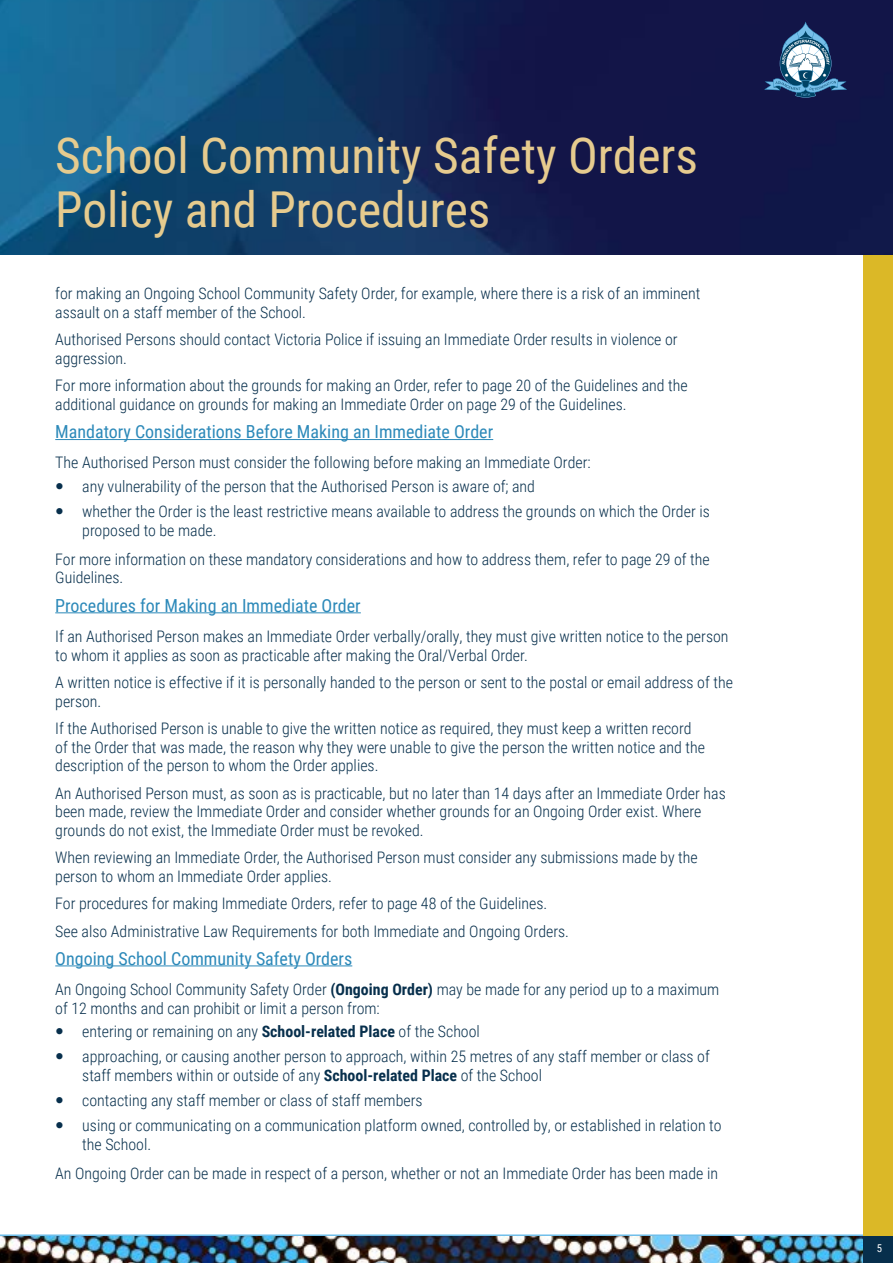
<style>
.page{position:relative;width:893px;height:1263px;background:#fff}
.page>*{position:absolute;margin:0;border:0;box-sizing:border-box;transform-origin:0 0}
.t1{font:49.5px/54px "Roboto Condensed";color:#e6cb8e}
.t2{font:18px "Roboto Condensed";color:#2c89b9}
.t3{font:300 15.9px/18.8px "Roboto Condensed";color:#072f4c}
.t4{font:10.8px "Roboto Condensed";color:#fff}
.s1{font-weight:700}
</style>
<div class="page">
<img style="left:0;top:0;width:893px;height:254px">
<svg style="left:764px;top:22px;width:83px;height:76px;background:#425b82"></svg>
<img style="left:0;top:1234px;width:893px;height:29px">
<div style="left:863px;top:1236px;width:30px;height:27px;background:#072f4c"></div>
<hr style="left:55px;top:439px;width:438px;height:1px;background:#2c89b9">
<hr style="left:55px;top:612px;width:306px;height:1px;background:#2c89b9">
<hr style="left:55px;top:965px;width:297px;height:1px;background:#2c89b9">
<div style="left:863px;top:255px;width:30px;height:980px;background:#dbb827"></div>
<h1 class="t1" style="left:55px;top:126px;width:644px">School Community Safety Orders<br>Policy and Procedures</h1>
<p class="t3" style="left:55px;top:284px;width:647px">for making an Ongoing School Community Safety Order, for example, where there is a risk of an imminent assault on a staff member of the School.</p>
<p class="t3" style="left:55px;top:330px;width:624px">Authorised Persons should contact Victoria Police if issuing an Immediate Order results in violence or aggression.</p>
<p class="t3" style="left:55px;top:376px;width:634px">For more information about the grounds for making an Order, refer to page 20 of the Guidelines and the additional guidance on grounds for making an Immediate Order on page 29 of the Guidelines.</p>
<p class="t2" style="left:55px;top:419px;width:439px">Mandatory Considerations Before Making an Immediate Order</p>
<p class="t3" style="left:82px;top:450px;width:510px;line-height:23.7px;text-indent:-27px">The Authorised Person must consider the following before making an Immediate Order: any vulnerability of the person that the Authorised Person is aware of; and</p>
<p class="t3" style="left:82px;top:502px;width:629px">whether the Order is the least restrictive means available to address the grounds on which the Order is proposed to be made.</p>
<p class="t3" style="left:55px;top:549px;width:656px">For more information on these mandatory considerations and how to address them, refer to page 29 of the<br>Guidelines.</p>
<p class="t2" style="left:55px;top:592px;width:307px">Procedures for Making an Immediate Order</p>
<p class="t3" style="left:55px;top:626px;width:675px">If an Authorised Person makes an Immediate Order verbally/orally, they must give written notice to the person to whom it applies as soon as practicable after making the Oral/Verbal Order.</p>
<p class="t3" style="left:55px;top:672px;width:679px">A written notice is effective if it is personally handed to the person or sent to the postal or email address of the person.</p>
<p class="t3" style="left:55px;top:718px;width:651px">If the Authorised Person is unable to give the written notice as required, they must keep a written record of the Order that was made, the reason why they were unable to give the person the written notice and the description of the person to whom the Order applies.</p>
<p class="t3" style="left:55px;top:783px;width:672px">An Authorised Person must, as soon as is practicable, but no later than 14 days after an Immediate Order has been made, review the Immediate Order and consider whether grounds for an Ongoing Order exist. Where grounds do not exist, the Immediate Order must be revoked.</p>
<p class="t3" style="left:55px;top:848px;width:644px">When reviewing an Immediate Order, the Authorised Person must consider any submissions made by the person to whom an Immediate Order applies.</p>
<p class="t3" style="left:55px;top:889px;width:515px;line-height:27.3px">For procedures for making Immediate Orders, refer to page 48 of the Guidelines.<br>See also Administrative Law Requirements for both Immediate and Ongoing Orders.</p>
<p class="t2" style="left:55px;top:945px;width:299px">Ongoing School Community Safety Orders</p>
<p class="t3" style="left:55px;top:979px;width:666px">An Ongoing School Community Safety Order <span class="s1">(Ongoing Order)</span> may be made for any period up to a maximum of 12 months and can prohibit or limit a person from:</p>
<p class="t3" style="left:82px;top:1018px;width:629px;line-height:25px">entering or remaining on any <span class="s1">School-related Place</span> of the School<br>approaching, or causing another person to approach, within 25 metres of any staff member or class of</p>
<p class="t3" style="left:82px;top:1062px;width:641px;line-height:25px">staff members within or outside of any <span class="s1">School-related Place</span> of the School<br>contacting any staff member or class of staff members<br>using or communicating on a communication platform owned, controlled by, or established in relation to</p>
<p class="t3" style="left:55px;top:1129px;width:664px;line-height:28.8px;text-indent:27px">the School.<br>An Ongoing Order can be made in respect of a person, whether or not an Immediate Order has been made in</p>
<p class="t4" style="left:877px;top:1240px;width:7px">5</p>
</div>
